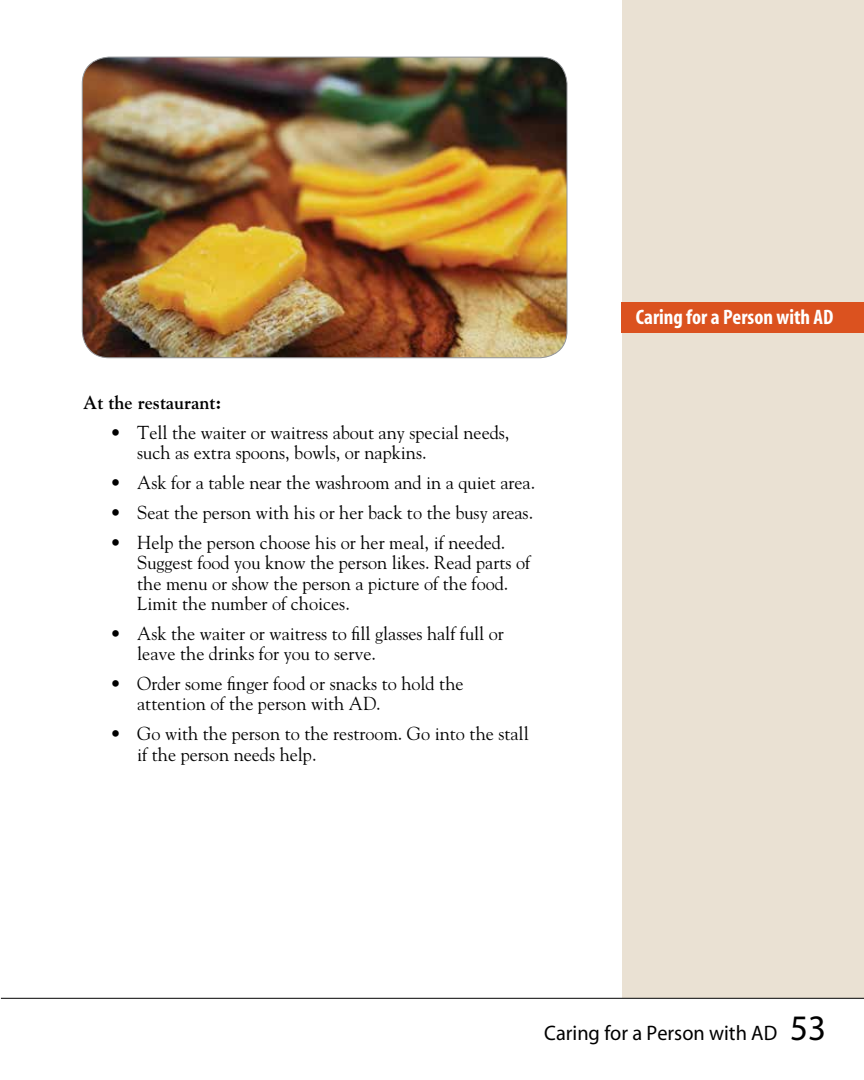
<style>
.page{position:relative;width:864px;height:1080px;background:#fff}
.page>*{position:absolute;margin:0;border:0;box-sizing:border-box;transform-origin:0 0}
.t1{font:21px "Myriad";color:#000}
.t2{font:700 condensed 21px "Myriad";color:#fff}
.t3{font:18.75px/20.2px "Goudy";color:#000}
.t4{font:700 18.75px "Goudy";color:#000}
.s1{font-size:36px}
</style>
<div class="page">
<div style="left:622px;top:0;width:242px;height:997px;background:#eae1d3"></div>
<hr style="left:1px;top:998px;width:863px;height:1px;background:#000">
<div style="left:622px;top:302px;width:242px;height:31px;background:#db521f"></div>
<img style="left:82px;top:57px;width:485px;height:301px">
<p class="t4" style="left:83px;top:391px;width:140px">At the restaurant:</p>
<p class="t3" style="left:137px;top:422px;width:374px;text-indent:-27px">• Tell the waiter or waitress about any special needs, such as extra spoons, bowls, or napkins.</p>
<p class="t3" style="left:110px;top:472px;width:427px">• Ask for a table near the washroom and in a quiet area.</p>
<p class="t3" style="left:110px;top:502px;width:424px">• Seat the person with his or her back to the busy areas.</p>
<p class="t3" style="left:137px;top:532px;width:394px;text-indent:-27px">• Help the person choose his or her meal, if needed.<br>Suggest food you know the person likes. Read parts of the menu or show the person a picture of the food.<br>Limit the number of choices.</p>
<p class="t3" style="left:137px;top:623px;width:368px;text-indent:-27px">• Ask the waiter or waitress to fill glasses half full or leave the drinks for you to serve.</p>
<p class="t3" style="left:137px;top:673px;width:328px;text-indent:-27px">• Order some finger food or snacks to hold the attention of the person with AD.</p>
<p class="t3" style="left:137px;top:723px;width:393px;text-indent:-27px">• Go with the person to the restroom. Go into the stall if the person needs help.</p>
<p class="t2" style="left:636px;top:306px;width:199px">Caring for a Person with AD</p>
<p class="t1" style="left:544px;top:1022px;width:283px">Caring for a Person with AD <span class="s1">53</span></p>
</div>
